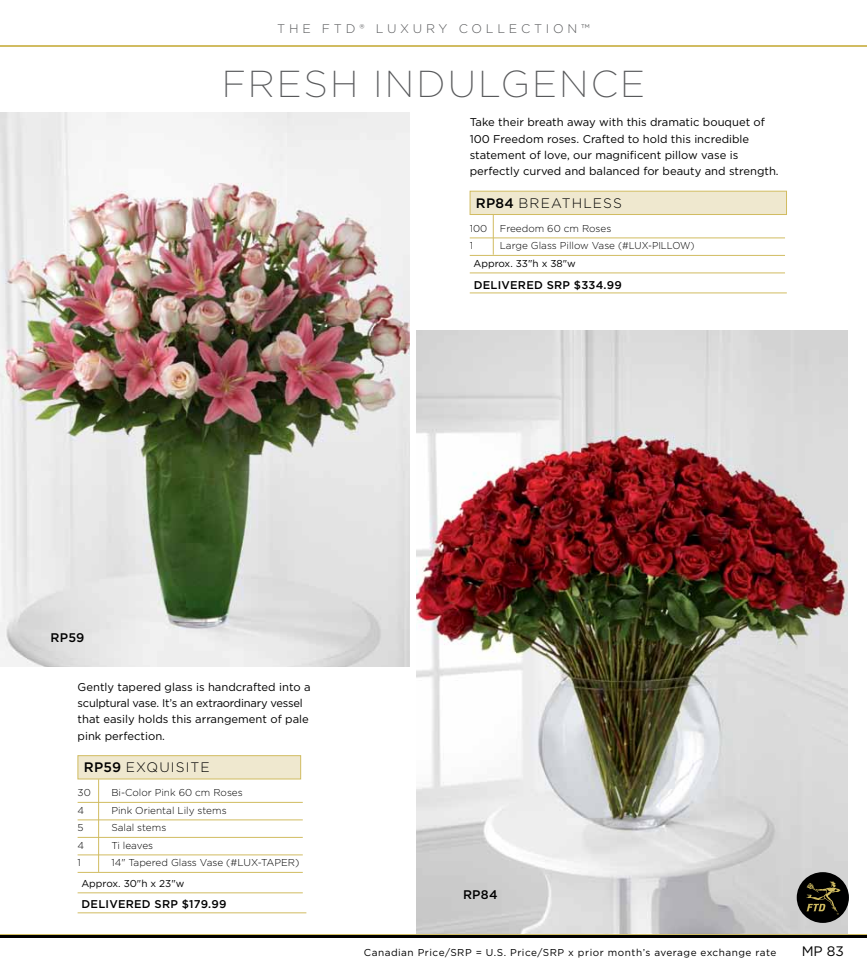
<style>
.page{position:relative;width:867px;height:979px;background:#fff}
.page>*{position:absolute;margin:0;border:0;box-sizing:border-box;transform-origin:0 0}
.t1{font:200 37.5px "Gotham";letter-spacing:.055em;color:#58595b}
.t2{font:300 13.75px "Gotham";letter-spacing:.08em;color:#000}
.t3{font:13.75px "Gotham";color:#000}
.t4{font:300 12.5px "Gotham";letter-spacing:.3em;color:#58595b}
.t5{font:500 12.5px "Gotham";letter-spacing:.02em;color:#000}
.t6{font:11.25px/16.2px "Gotham";color:#000}
.t7{font:500 11.25px "Gotham";letter-spacing:.02em;color:#000}
.t8{font:300 10px/17.5px "Gotham";color:#000}
.t9{font:10px "Gotham";letter-spacing:.05em;color:#000}
.t10{font:300 10px "Gotham";color:#000;scale:.95 1}
.s1{font-weight:500}
</style>
<div class="page">
<img style="left:416px;top:330px;width:431px;height:604px">
<img style="left:0;top:112px;width:409px;height:554px">
<div style="left:78px;top:755px;width:223px;height:24px;background:#efe8cf;border:1px solid #d1bc61"></div>
<hr style="left:78px;top:802px;width:225px;height:1px;background:#d1bc61">
<hr style="left:78px;top:819px;width:225px;height:1px;background:#d1bc61">
<hr style="left:78px;top:837px;width:225px;height:1px;background:#d1bc61">
<hr style="left:78px;top:854px;width:225px;height:1px;background:#d1bc61">
<hr style="left:78px;top:872px;width:225px;height:1px;background:#d1bc61">
<hr style="left:78px;top:892px;width:225px;height:1px;background:#d1bc61">
<hr style="left:78px;top:912px;width:228px;height:1px;background:#d1bc61">
<hr style="left:98px;top:779px;width:1px;height:93px;background:#d1bc61">
<div style="left:469px;top:191px;width:317px;height:24px;background:#efe8cf;border:1px solid #d1bc61"></div>
<hr style="left:469px;top:238px;width:315px;height:1px;background:#d1bc61">
<hr style="left:469px;top:255px;width:315px;height:1px;background:#d1bc61">
<hr style="left:469px;top:273px;width:315px;height:1px;background:#d1bc61">
<hr style="left:469px;top:293px;width:317px;height:1px;background:#d1bc61">
<hr style="left:493px;top:215px;width:1px;height:40px;background:#d1bc61">
<div style="left:796px;top:872px;width:52px;height:51px;background:#000;border-radius:50%"></div>
<svg style="left:806px;top:881px;width:34px;height:34px"></svg>
<hr style="left:0;top:45px;width:866px;height:1px;background:#d1bc61">
<hr style="left:0;top:934px;width:866px;height:2px;background:#d1bc61">
<hr style="left:0;top:935px;width:866px;height:2px;background:#000">
<p class="t4" style="left:277px;top:21px;width:314px">the f td® luxury collecti on™</p>
<h1 class="t1" style="left:222px;top:61px;width:425px">FRESH INDULGENCE</h1>
<p class="t6" style="left:469px;top:114px;width:310px">Take their breath away with this dramatic bouquet of 100 Freedom roses. Crafted to hold this incredible statement of love, our magnificent pillow vase is perfectly curved and balanced for beauty and strength.</p>
<p class="t2" style="left:476px;top:194px;width:147px"><span class="s1">RP84</span> breathless</p>
<p class="t8" style="left:469px;top:219px;width:143px">100 Freedom 60 cm Roses<br>1</p>
<p class="t8" style="left:499px;top:237px;width:137px">Large Glass Pillow Vase (#LUX</p>
<p class="t10" style="left:648px;top:239px;width:19px">-PILLO</p>
<p class="t10" style="left:680px;top:239px;width:17px">W)</p>
<p class="t9" style="left:473px;top:257px;width:104px">Approx. 33"h x 38"w</p>
<p class="t7" style="left:473px;top:277px;width:149px">DELIVERED SRP $334.99</p>
<p class="t5" style="left:50px;top:629px;width:36px">RP59</p>
<p class="t6" style="left:78px;top:678px;width:234px">Gently tapered glass is handcrafted into a sculptural vase. It’s an extraordinary vessel that easily holds this arrangement of pale pink perfection.</p>
<p class="t2" style="left:84px;top:758px;width:127px"><span class="s1">RP59</span> exquisite</p>
<p class="t8" style="left:78px;top:783px;width:15px">30</p>
<p class="t8" style="left:111px;top:783px;width:133px">Bi-Color Pink 60 cm Roses</p>
<p class="t8" style="left:78px;top:801px;width:8px">4</p>
<p class="t8" style="left:111px;top:801px;width:117px">Pink Oriental Lily stems</p>
<p class="t8" style="left:78px;top:818px;width:8px">5</p>
<p class="t8" style="left:111px;top:818px;width:56px">Salal stems</p>
<p class="t8" style="left:78px;top:836px;width:8px">4</p>
<p class="t8" style="left:111px;top:836px;width:43px">Ti leaves</p>
<p class="t8" style="left:78px;top:853px;width:5px">1</p>
<p class="t8" style="left:111px;top:853px;width:189px">14" Tapered Glass Vase (#LUX-TAPER)</p>
<p class="t9" style="left:81px;top:876px;width:105px">Approx. 30"h x 23"w</p>
<p class="t7" style="left:82px;top:897px;width:146px">DELIVERED SRP $179.99</p>
<p class="t5" style="left:463px;top:886px;width:36px">RP84</p>
<p class="t9" style="left:364px;top:946px;width:414px">Canadian Price/SRP = U.S. Price/SRP x prior month’s average exchange rate</p>
<p class="t3" style="left:801px;top:942px;width:44px">MP 83</p>
</div>
